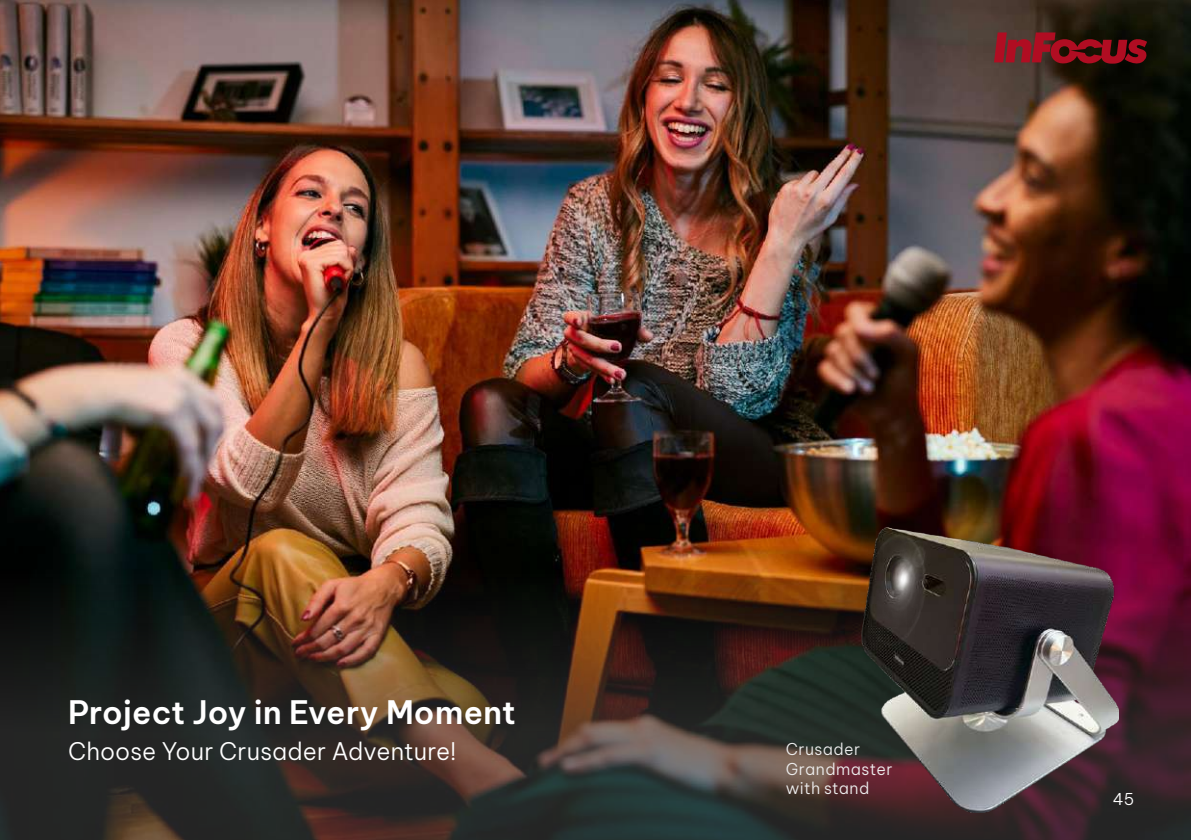
<style>
.page{position:relative;width:1191px;height:840px;background:#fff}
.page>*{position:absolute;margin:0;border:0;box-sizing:border-box;transform-origin:0 0}
.t1{font:600 31.6px "Be Vietnam Pro";color:#fff}
.t2{font:300 23.8px "Be Vietnam Pro";letter-spacing:.005em;color:#fff}
.t3{font:300 16px/19.2px "Be Vietnam Pro";letter-spacing:.025em;color:#ececec}
.t4{font:300 16px "Be Vietnam Pro";color:#fff}
</style>
<div class="page">
<img style="left:0;top:0;width:1191px;height:511px">
<img style="left:0;top:511px;width:1191px;height:328px">
<img style="left:861px;top:527px;width:257px;height:285px">
<img style="left:824px;top:487px;width:133px;height:207px">
<svg style="left:994px;top:32px;width:154px;height:35px;background:#69151a"></svg>
<h1 class="t1" style="left:68px;top:685px;width:449px">Project Joy in Every Moment</h1>
<p class="t2" style="left:68px;top:731px;width:390px">Choose Your Crusader Adventure!</p>
<p class="t3" style="left:786px;top:737px;width:108px">Crusader<br>Grandmaster with stand</p>
<p class="t4" style="left:1112px;top:785px;width:23px">45</p>
</div>
